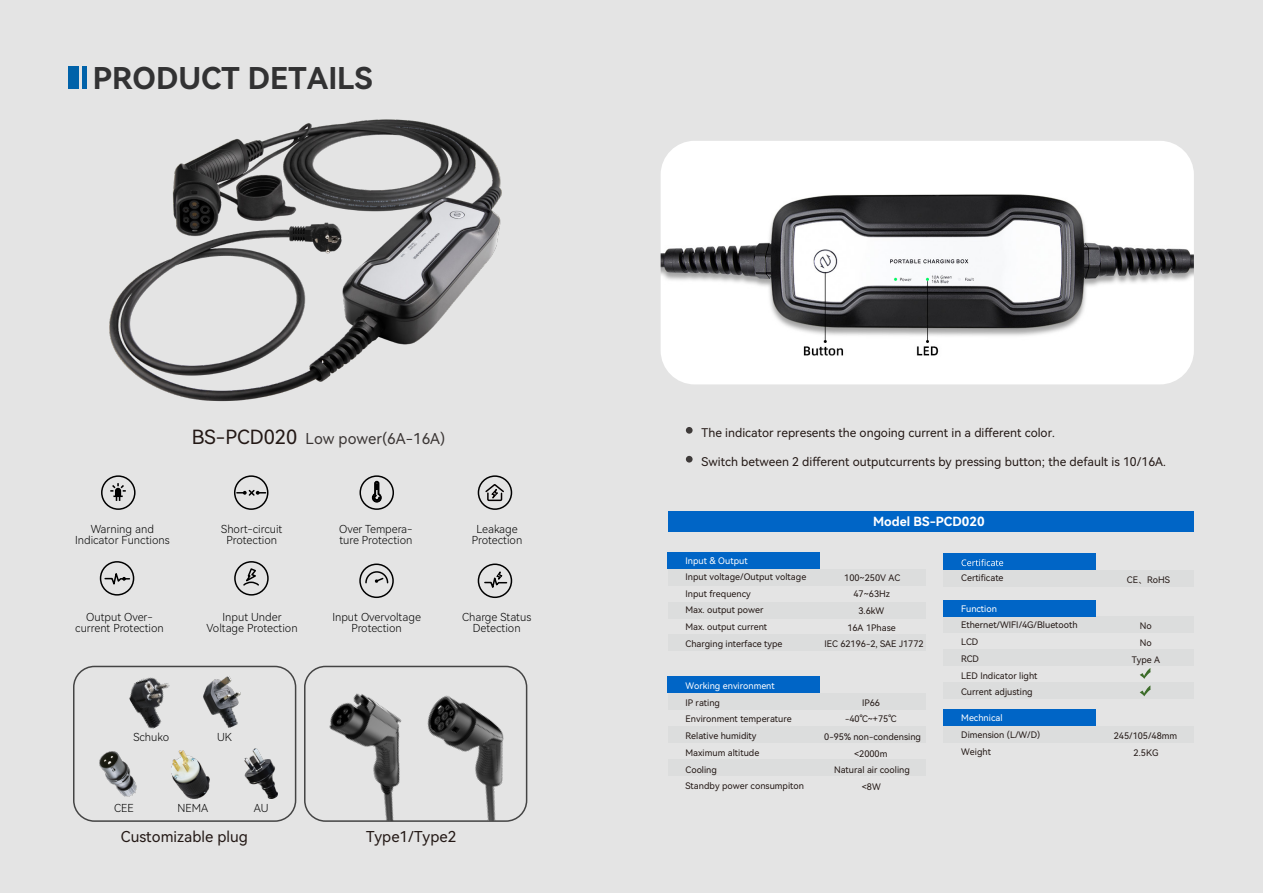
<style>
.page{position:relative;width:1263px;height:893px;background:#e4e4e4}
.page>*{position:absolute;margin:0;border:0;box-sizing:border-box;transform-origin:0 0}
.t1{font:30px "Harmony OS Sans SC Bold";color:#323233}
.t2{font:15px "Harmony OS Sans SC";color:#231815}
.t3{font:15px "Harmony OS Sans SC";color:#3a3534}
.t4{font:12.6px "Harmony OS Sans SC Bold";color:#fff}
.t5{font:12px "Harmony OS Sans SC";color:#231815}
.t6{font:10.95px/10.9px "Harmony OS Sans SC Light";color:#000;text-align:center}
.t7{font:9px/16.6px "Harmony OS Sans SC";color:#231815}
.t8{font:9px "Harmony OS Sans SC";color:#fff}
.s1{font-size:19.65px;color:#231815}
</style>
<div class="page">
<div style="left:73px;top:666px;width:223px;height:156px;border:2px solid #444;border-radius:21px"></div>
<img style="left:305px;top:666px;width:47px;height:155px">
<img style="left:352px;top:666px;width:174px;height:155px">
<svg style="left:110px;top:483px;width:16px;height:18px"></svg>
<div style="left:101px;top:475px;width:35px;height:35px;border:2px solid #000;border-radius:50%"></div>
<svg style="left:237px;top:489px;width:28px;height:7px"></svg>
<div style="left:234px;top:475px;width:34px;height:35px;border:2px solid #000;border-radius:50%"></div>
<svg style="left:104px;top:568px;width:27px;height:21px"></svg>
<div style="left:100px;top:561px;width:34px;height:34px;border:2px solid #000;border-radius:50%"></div>
<svg style="left:243px;top:568px;width:16px;height:18px"></svg>
<div style="left:234px;top:561px;width:35px;height:34px;border:2px solid #000;border-radius:50%"></div>
<svg style="left:372px;top:481px;width:10px;height:21px"></svg>
<div style="left:359px;top:475px;width:35px;height:35px;border:2px solid #000;border-radius:50%"></div>
<div style="left:478px;top:475px;width:34px;height:35px;border:2px solid #000;border-radius:50%"></div>
<svg style="left:364px;top:570px;width:25px;height:14px"></svg>
<div style="left:359px;top:563px;width:35px;height:35px;border:2px solid #000;border-radius:50%"></div>
<svg style="left:483px;top:570px;width:25px;height:22px"></svg>
<div style="left:478px;top:563px;width:34px;height:35px;border:2px solid #000;border-radius:50%"></div>
<svg style="left:485px;top:484px;width:19px;height:18px"></svg>
<img style="left:245px;top:748px;width:33px;height:50px">
<img style="left:99px;top:752px;width:38px;height:44px">
<img style="left:171px;top:750px;width:38px;height:48px">
<img style="left:203px;top:676px;width:37px;height:51px">
<div style="left:69px;top:67px;width:10px;height:22px;background:#0062a9"></div>
<div style="left:82px;top:67px;width:5px;height:22px;background:#0062a9"></div>
<img style="left:129px;top:677px;width:41px;height:52px">
<div style="left:686px;top:427px;width:7px;height:7px;background:#3e3a39;border-radius:50%"></div>
<div style="left:686px;top:456px;width:7px;height:6px;background:#3e3a39;border-radius:50%"></div>
<div style="left:668px;top:569px;width:257px;height:16px;background:#dcdddd"></div>
<div style="left:668px;top:601px;width:257px;height:17px;background:#dcdddd"></div>
<div style="left:668px;top:634px;width:257px;height:17px;background:#dcdddd"></div>
<div style="left:943px;top:616px;width:250px;height:17px;background:#dcdddd"></div>
<div style="left:943px;top:649px;width:250px;height:17px;background:#dcdddd"></div>
<div style="left:943px;top:682px;width:250px;height:17px;background:#dcdddd"></div>
<div style="left:668px;top:693px;width:257px;height:17px;background:#dcdddd"></div>
<div style="left:668px;top:726px;width:257px;height:17px;background:#dcdddd"></div>
<div style="left:668px;top:759px;width:257px;height:17px;background:#dcdddd"></div>
<div style="left:943px;top:726px;width:250px;height:17px;background:#dcdddd"></div>
<div style="left:943px;top:570px;width:250px;height:16px;background:#dcdddd"></div>
<div style="left:668px;top:512px;width:525px;height:20px;background:#0065c6"></div>
<div style="left:943px;top:600px;width:152px;height:16px;background:#0065c6"></div>
<div style="left:668px;top:676px;width:152px;height:17px;background:#0065c6"></div>
<div style="left:668px;top:552px;width:152px;height:17px;background:#0065c6"></div>
<div style="left:943px;top:709px;width:152px;height:17px;background:#0065c6"></div>
<div style="left:943px;top:553px;width:152px;height:16px;background:#0065c6"></div>
<svg style="left:961px;top:559px;width:42px;height:7px"></svg>
<svg style="left:1140px;top:685px;width:11px;height:11px"></svg>
<svg style="left:1140px;top:668px;width:11px;height:11px"></svg>
<img style="left:661px;top:141px;width:533px;height:243px">
<img style="left:109px;top:119px;width:393px;height:283px">
<h1 class="t1" style="left:93px;top:57px;width:281px">PRODUCT DETAILS</h1>
<h2 class="t3" style="left:192px;top:428px;width:255px"><span class="s1">BS-PCD020</span> Low power(6A-16A)</h2>
<p class="t6" style="left:75px;top:523px;width:96px">Warning and<br>Indicator Functions</p>
<p class="t6" style="left:221px;top:523px;width:63px">Short-circuit<br>Protection</p>
<p class="t6" style="left:339px;top:523px;width:75px;text-align:left">Over Tempera&shy;ture Protection</p>
<p class="t6" style="left:472px;top:523px;width:52px">Leakage<br>Protection</p>
<p class="t6" style="left:75px;top:611px;width:90px">Output Over&shy;current Protection</p>
<p class="t6" style="left:207px;top:611px;width:93px">Input Under<br>Voltage Protection</p>
<p class="t6" style="left:332px;top:611px;width:90px">Input Overvoltage<br>Protection</p>
<p class="t6" style="left:462px;top:611px;width:71px">Charge Status<br>Detection</p>
<p class="t6" style="left:133px;top:731px;width:37px">Schuko</p>
<p class="t6" style="left:217px;top:731px;width:16px">UK</p>
<p class="t6" style="left:114px;top:802px;width:21px">CEE</p>
<p class="t6" style="left:177px;top:802px;width:32px">NEMA</p>
<p class="t6" style="left:254px;top:802px;width:16px">AU</p>
<h2 class="t2" style="left:121px;top:826px;width:128px">Customizable plug</h2>
<h2 class="t2" style="left:366px;top:826px;width:92px">Type1/Type2</h2>
<h3 class="t5" style="left:702px;top:424px;width:355px">The indicator represents the ongoing current in a different color.</h3>
<h3 class="t5" style="left:702px;top:453px;width:466px">Switch between 2 different outputcurrents by pressing button; the default is 10/16A.</h3>
<p class="t8" style="left:685px;top:554px;width:64px">Input &amp; Output</p>
<p class="t7" style="left:685px;top:568px;width:122px">Input voltage/Output voltage<br>Input frequency<br>Max. output power<br>Max. output current<br>Charging interface type</p>
<p class="t8" style="left:685px;top:679px;width:91px">Working environment</p>
<p class="t7" style="left:685px;top:694px;width:120px">IP rating<br>Environment temperature<br>Relative humidity<br>Maximum altitude<br>Cooling<br>Standby power consumpiton</p>
<h3 class="t4" style="left:873px;top:513px;width:113px">Model BS-PCD020</h3>
<p class="t7" style="left:824px;top:569px;width:101px;text-align:center">100~250V AC<br>47~63Hz<br>3.6kW<br>16A 1Phase<br>IEC 62196-2, SAE J1772</p>
<p class="t7" style="left:961px;top:569px;width:44px">Certificate</p>
<p class="t8" style="left:961px;top:602px;width:37px">Function</p>
<p class="t7" style="left:961px;top:616px;width:118px">Ethernet/WIFI/4G/Bluetooth<br>LCD<br>RCD<br>LED Indicator light<br>Current adjusting</p>
<p class="t7" style="left:1127px;top:571px;width:45px">CE、RoHS</p>
<p class="t7" style="left:1132px;top:617px;width:30px;text-align:center">No<br>No<br>Type A</p>
<p class="t7" style="left:862px;top:694px;width:19px">IP66</p>
<p class="t7" style="left:824px;top:728px;width:98px;text-align:center">0-95% non-condensing &lt;2000m<br>Natural air cooling &lt;8W</p>
<p class="t7" style="left:1114px;top:727px;width:65px;text-align:center">245/105/48mm<br>2.5KG</p>
<p class="t8" style="left:961px;top:712px;width:43px">Mechnical</p>
<p class="t7" style="left:961px;top:726px;width:81px">Dimension (L/W/D)<br>Weight</p>
<p class="t7" style="left:845px;top:710px;width:53px">-40℃~+75℃</p>
</div>
